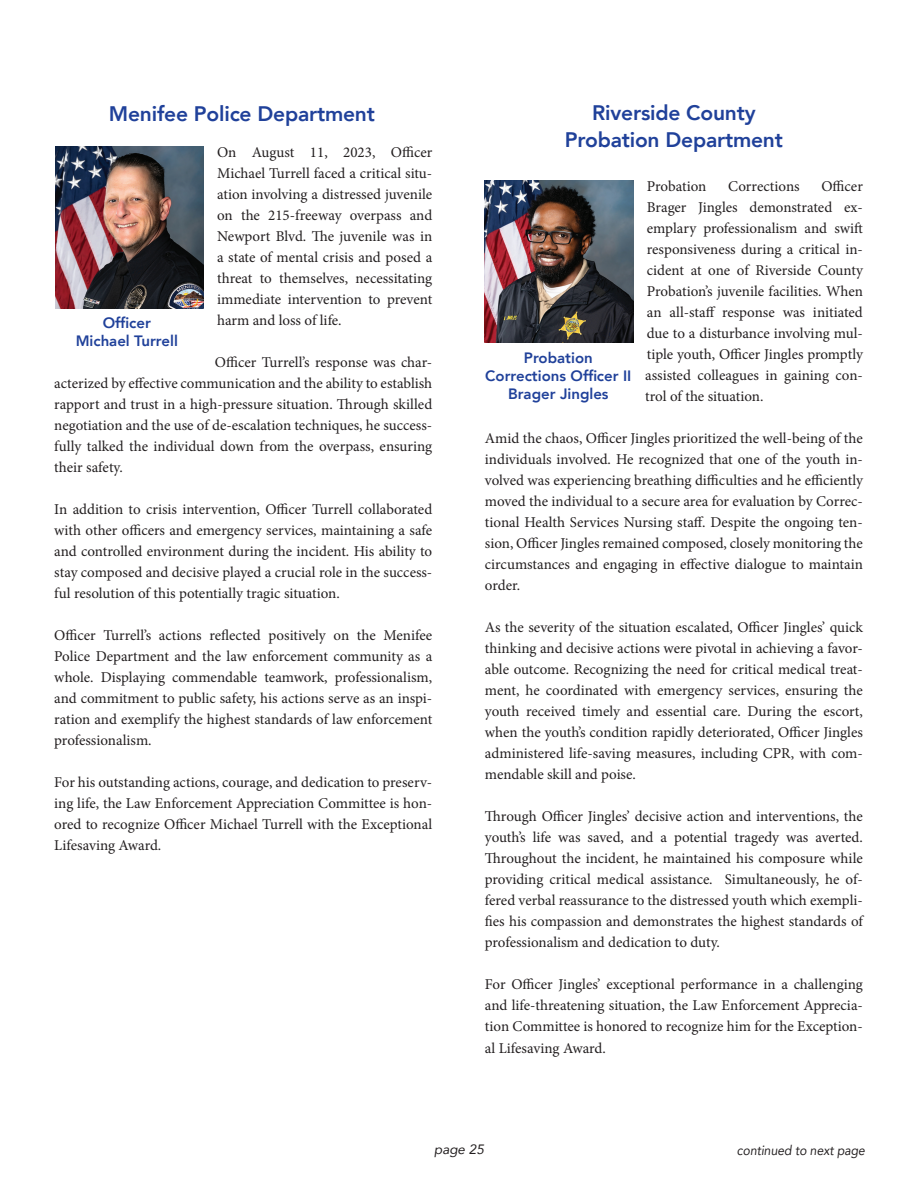
<style>
.page{position:relative;width:918px;height:1188px;background:#fff}
.page>*{position:absolute;margin:0;border:0;box-sizing:border-box;transform-origin:0 0}
.t1{font:800 21px "Avenir";letter-spacing:-.01em;color:#20419a}
.t2{font:15px/21px "Minion Pro";color:#231f20;text-align:justify}
.t3{font:800 15px "Avenir";color:#20419a}
.t4{font:italic 13.5px "Avenir";color:#231f20;scale:.9 1}
.t5{font:italic 13.5px "Avenir";color:#231f20}
</style>
<div class="page">
<img style="left:55px;top:147px;width:149px;height:162px">
<img style="left:485px;top:181px;width:148px;height:162px">
<p class="t1" style="left:109px;top:97px;width:268px">Menifee Police Department</p>
<p class="t1" style="left:592px;top:97px;width:165px">Riverside County</p>
<p class="t1" style="left:565px;top:124px;width:220px">Probation Department</p>
<p class="t2" style="left:217px;top:142px;width:217px">On August 11, 2023, Officer</p>
<p class="t2" style="left:217px;top:163px;width:217px">Michael Turrell faced a critical situ&shy;ation involving a distressed juvenile on the 215-freeway overpass and Newport Blvd. The juvenile was in a state of mental crisis and posed a threat to themselves, necessitating immediate intervention to prevent harm and loss of life.</p>
<p class="t2" style="left:54px;top:352px;width:380px;text-indent:161px">Officer Turrell’s response was char&shy;acterized by effective communication and the ability to establish rapport and trust in a high-pressure situation. Through skilled negotiation and the use of de-escalation techniques, he success&shy;fully talked the individual down from the overpass, ensuring their safety.</p>
<p class="t2" style="left:54px;top:499px;width:380px">In addition to crisis intervention, Officer Turrell collaborated with other officers and emergency services, maintaining a safe and controlled environment during the incident. His ability to stay composed and decisive played a crucial role in the success&shy;ful resolution of this potentially tragic situation.</p>
<p class="t2" style="left:54px;top:625px;width:380px">Officer Turrell’s actions reflected positively on the Menifee Police Department and the law enforcement community as a whole. Displaying commendable teamwork, professionalism, and commitment to public safety, his actions serve as an inspi&shy;ration and exemplify the highest standards of law enforcement professionalism.</p>
<p class="t2" style="left:54px;top:772px;width:380px">For his outstanding actions, courage, and dedication to preserv&shy;ing life, the Law Enforcement Appreciation Committee is hon&shy;ored to recognize Officer Michael Turrell with the Exceptional Lifesaving Award.</p>
<p class="t2" style="left:647px;top:176px;width:61px">Probation</p>
<p class="t2" style="left:728px;top:176px;width:73px">Corrections</p>
<p class="t2" style="left:821px;top:176px;width:43px">Officer</p>
<p class="t2" style="left:645px;top:197px;width:219px">Brager Jingles demonstrated ex&shy;emplary professionalism and swift responsiveness during a critical in&shy;cident at one of Riverside County Probation’s juvenile facilities. When an all-staff response was initiated due to a disturbance involving mul&shy;tiple youth, Officer Jingles promptly assisted colleagues in gaining con&shy;trol of the situation.</p>
<p class="t2" style="left:485px;top:428px;width:380px">Amid the chaos, Officer Jingles prioritized the well-being of the individuals involved. He recognized that one of the youth in&shy;volved was experiencing breathing difficulties and he efficiently moved the individual to a secure area for evaluation by Correc&shy;tional Health Services Nursing staff. Despite the ongoing ten&shy;sion, Officer Jingles remained composed, closely monitoring the circumstances and engaging in effective dialogue to maintain order.</p>
<p class="t2" style="left:485px;top:617px;width:380px">As the severity of the situation escalated, Officer Jingles’ quick thinking and decisive actions were pivotal in achieving a favor&shy;able outcome. Recognizing the need for critical medical treat&shy;ment, he coordinated with emergency services, ensuring the youth received timely and essential care. During the escort, when the youth’s condition rapidly deteriorated, Officer Jingles administered life-saving measures, including CPR, with com&shy;mendable skill and poise.</p>
<p class="t2" style="left:485px;top:806px;width:380px">Through Officer Jingles’ decisive action and interventions, the youth’s life was saved, and a potential tragedy was averted.<br>Throughout the incident, he maintained his composure while providing critical medical assistance. Simultaneously, he of&shy;fered verbal reassurance to the distressed youth which exempli&shy;fies his compassion and demonstrates the highest standards of professionalism and dedication to duty.</p>
<p class="t2" style="left:485px;top:974px;width:380px">For Officer Jingles’ exceptional performance in a challenging and life-threatening situation, the Law Enforcement Apprecia&shy;tion Committee is honored to recognize him for the Exception&shy;al Lifesaving Award.</p>
<p class="t3" style="left:103px;top:311px;width:50px">Officer</p>
<p class="t3" style="left:76px;top:329px;width:104px">Michael Turrell</p>
<p class="t3" style="left:524px;top:346px;width:70px">Probation</p>
<p class="t3" style="left:485px;top:364px;width:148px">Corrections Officer II</p>
<p class="t3" style="left:508px;top:382px;width:102px">Brager Jingles</p>
<p class="t5" style="left:434px;top:1141px;width:51px">page 25</p>
<p class="t4" style="left:737px;top:1142px;width:144px">continued to next page</p>
</div>
